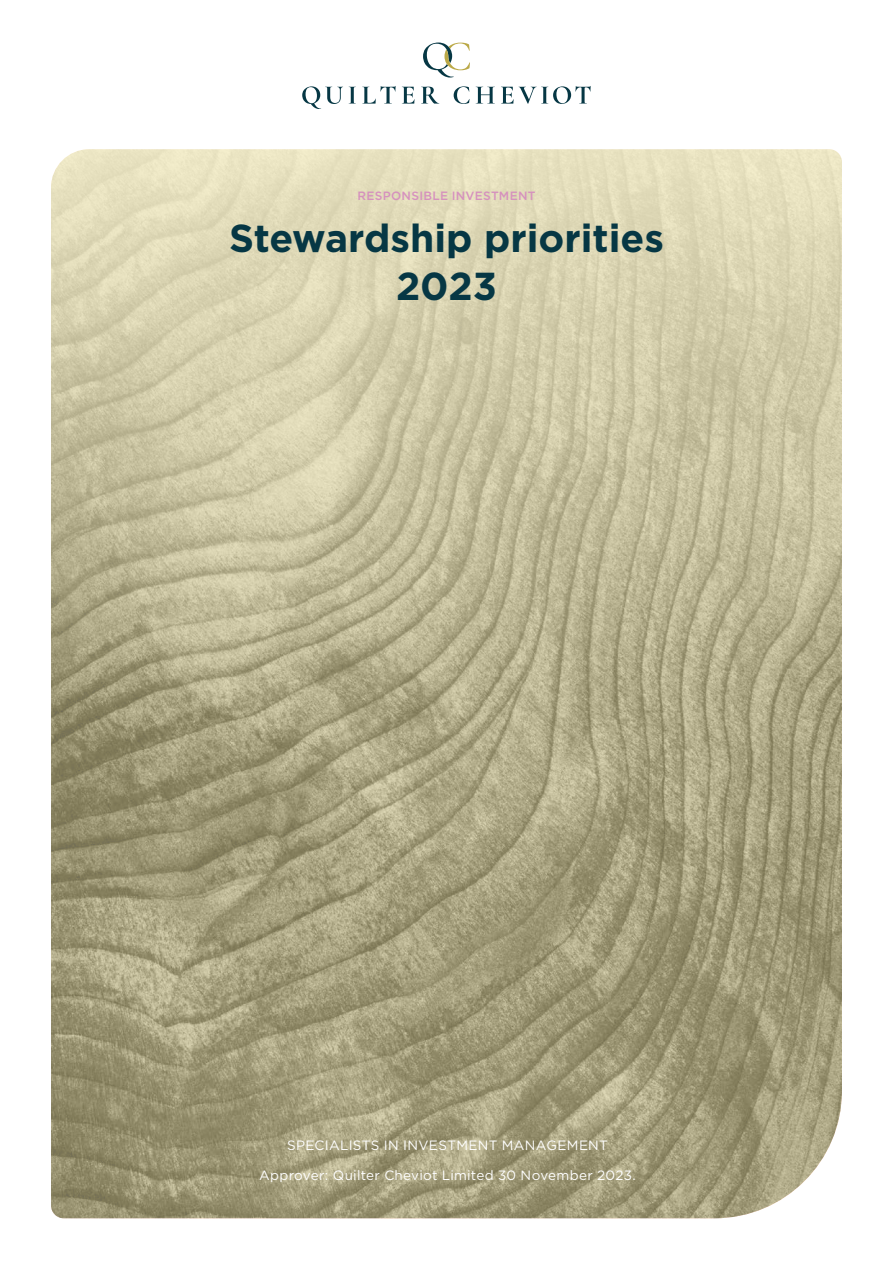
<style>
.page{position:relative;width:893px;height:1263px;background:#fff}
.page>*{position:absolute;margin:0;border:0;box-sizing:border-box;transform-origin:0 0}
.t1{font:700 39px/48px "Gotham";color:#063744;text-align:center}
.t2{font:13.5px "Gotham";letter-spacing:.025em;color:#fff}
.t3{font:500 12px "Gotham";letter-spacing:.025em;color:#d691be}
</style>
<div class="page">
<img style="left:51px;top:149px;width:791px;height:1069px">
<svg style="left:423px;top:43px;width:47px;height:35px"></svg>
<svg style="left:302px;top:86px;width:41px;height:23px"></svg>
<svg style="left:349px;top:87px;width:7px;height:17px"></svg>
<svg style="left:362px;top:86px;width:34px;height:18px"></svg>
<svg style="left:402px;top:87px;width:13px;height:17px"></svg>
<svg style="left:421px;top:87px;width:18px;height:17px"></svg>
<svg style="left:454px;top:86px;width:15px;height:18px"></svg>
<svg style="left:476px;top:87px;width:19px;height:17px"></svg>
<svg style="left:501px;top:86px;width:90px;height:18px"></svg>
<p class="t3" style="left:357px;top:188px;width:180px">RESPONSIBLE INVESTMENT</p>
<h1 class="t1" style="left:229px;top:214px;width:436px">Stewardship priorities<br>2023</h1>
<p class="t2" style="left:287px;top:1136px;width:322px">SPECIALISTS IN INVESTMENT MANAGEMENT</p>
<p class="t2" style="left:259px;top:1166px;width:378px">Approver: Quilter Cheviot Limited 30 November 2023.</p>
</div>
